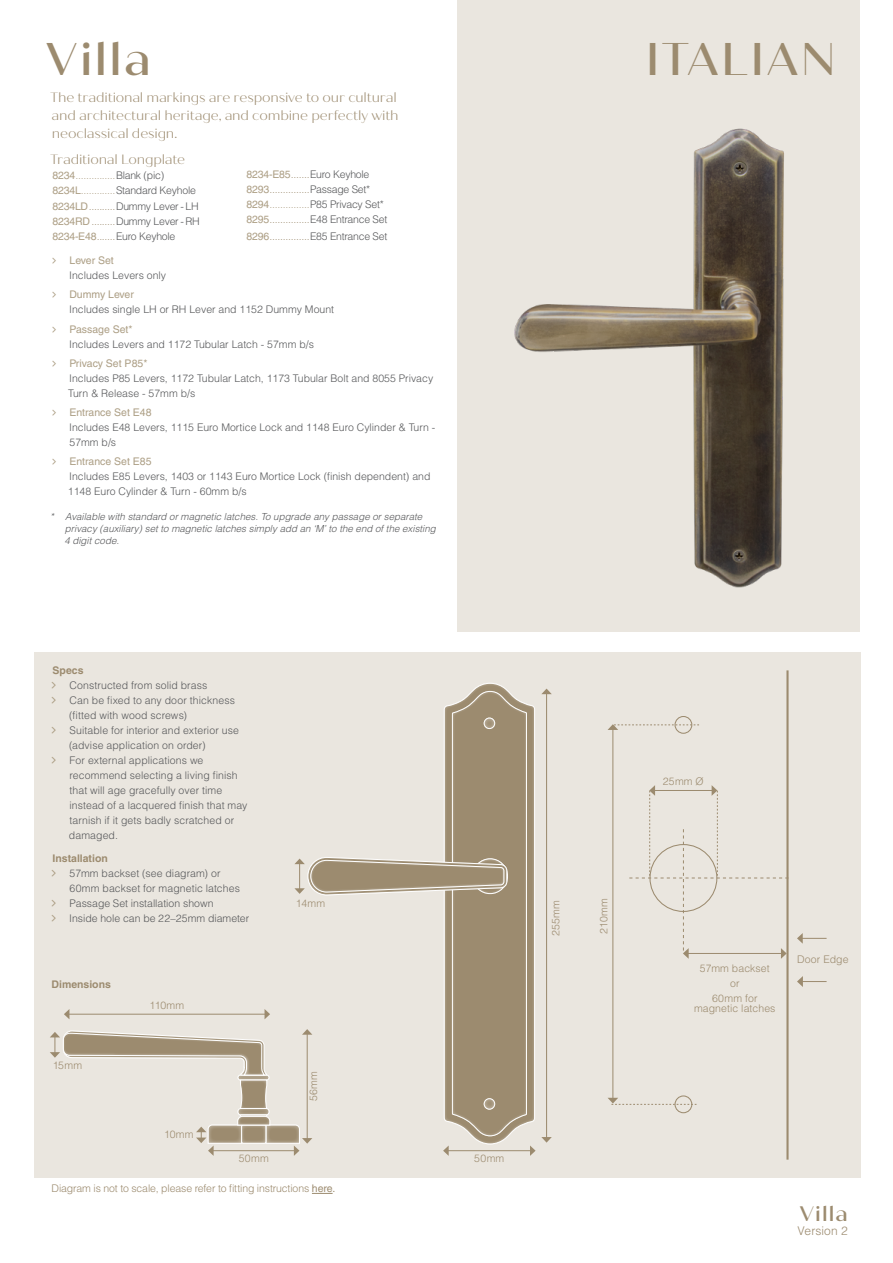
<style>
.page{position:relative;width:893px;height:1263px;background:#fff}
.page>*{position:absolute;margin:0;border:0;box-sizing:border-box;transform-origin:0 0}
.t1{font:500 45.75px "Quiche Sans";letter-spacing:.05em;color:#9c8b6f}
.t2{font:500 21px "Quiche Sans";letter-spacing:.05em;color:#9c8b6f}
.t3{font:300 13.5px/18px "Quiche Sans";letter-spacing:-.015em;color:#9c8b6f}
.t4{font:300 12px "Helvetica LT Std";letter-spacing:.005em;color:#9c8b6f}
.t5{font:300 10.5px/15px "Helvetica LT Std";color:#58595b}
.t6{font:300 10.5px/15px "Helvetica LT Std";letter-spacing:-.025em;color:#58595b}
.t7{font:300 10.5px/14.7px "Helvetica LT Std";color:#9c8b6f;text-align:center}
.t8{font:10.5px "Helvetica LT Std";color:#ac9e84}
.t9{font:300 10.5px "Helvetica LT Std";letter-spacing:-.025em;color:#9c8b6f}
.t10{font:700 10.5px "Helvetica LT Std";color:#9c8b6f}
.t11{font:italic 300 9.75px/12px "Helvetica LT Std";color:#58595b}
.s1{font-weight:400;color:#ac9e84}
.s2{color:#ac9e84}
.s3{color:#9c8b6f}
.s4{color:#58595b}
.s5{font-weight:400}
</style>
<div class="page">
<div style="left:457px;top:0;width:403px;height:632px;background:#eae6df"></div>
<div style="left:34px;top:653px;width:826px;height:525px;background:#eae6df"></div>
<img style="left:514px;top:128px;width:270px;height:460px">
<hr style="left:786px;top:670px;width:3px;height:490px;background:#9c8b6f">
<svg style="left:797px;top:933px;width:30px;height:11px"></svg>
<svg style="left:797px;top:976px;width:30px;height:11px"></svg>
<hr style="left:612px;top:729px;width:1px;height:370px;background:#9c8b6f">
<svg style="left:608px;top:724px;width:91px;height:6px"></svg>
<svg style="left:608px;top:1098px;width:88px;height:7px"></svg>
<svg style="left:629px;top:785px;width:158px;height:174px"></svg>
<div style="left:674px;top:716px;width:18px;height:18px;border:1px solid #9c8b6f;border-radius:50%"></div>
<div style="left:674px;top:1095px;width:18px;height:18px;border:1px solid #9c8b6f;border-radius:50%"></div>
<svg style="left:312px;top:1193px;width:21px;height:1px"></svg>
<svg style="left:50px;top:683px;width:502px;height:473px"></svg>
<h1 class="t1" style="left:45px;top:32px;width:107px">Villa</h1>
<h1 class="t1" style="left:646px;top:32px;width:191px">ITALIAN</h1>
<p class="t3" style="left:50px;top:89px;width:350px">The traditional markings are responsive to our cultural and architectural heritage, and combine perfectly with neoclassical design.</p>
<p class="t3" style="left:50px;top:151px;width:137px">Traditional Longplate</p>
<p class="t6" style="left:53px;top:168px;width:149px"><span class="s1">8234</span><span class="s2">...............</span>Blank (pic)<br><span class="s1">8234L</span><span class="s2">.............</span>Standard Keyhole <span class="s1">8234LD</span><span class="s3">..........</span>Dummy Lever - LH <span class="s1">8234RD</span> <span class="s3">.........</span>Dummy Lever - RH <span class="s1">8234-E48</span><span class="s3">.......</span>Euro Keyhole</p>
<p class="t6" style="left:247px;top:167px;width:142px"><span class="s1">8234-E85</span><span class="s3">.......</span>Euro Keyhole <span class="s1">8293</span><span class="s3">...............</span>Passage Set* <span class="s1">8294</span><span class="s2">...............</span>P85 Privacy Set* <span class="s1">8295</span><span class="s3">...............</span>E48 Entrance Set</p>
<p class="t9" style="left:247px;top:229px;width:142px"><span class="s1">8296</span>...............<span class="s4">E85 Entrance Set</span></p>
<p class="t8" style="left:70px;top:254px;width:46px">Lever Set</p>
<p class="t5" style="left:69px;top:268px;width:98px">Includes Levers only</p>
<p class="t8" style="left:69px;top:289px;width:66px">Dummy Lever</p>
<p class="t5" style="left:69px;top:302px;width:266px">Includes single LH or RH Lever and 1152 Dummy Mount</p>
<p class="t8" style="left:69px;top:323px;width:65px">Passage Set*</p>
<p class="t5" style="left:69px;top:336px;width:246px">Includes Levers and 1172 Tubular Latch - 57mm b/s</p>
<p class="t8" style="left:69px;top:357px;width:79px">Privacy Set P85*</p>
<p class="t5" style="left:68px;top:371px;width:366px">Includes P85 Levers, 1172 Tubular Latch, 1173 Tubular Bolt and 8055 Privacy<br>Turn &amp; Release - 57mm b/s</p>
<p class="t8" style="left:69px;top:406px;width:84px">Entrance Set E48</p>
<p class="t5" style="left:69px;top:420px;width:368px">Includes E48 Levers, 1115 Euro Mortice Lock and 1148 Euro Cylinder &amp; Turn -<br>57mm b/s</p>
<p class="t8" style="left:69px;top:456px;width:84px">Entrance Set E85</p>
<p class="t5" style="left:68px;top:469px;width:364px">Includes E85 Levers, 1403 or 1143 Euro Mortice Lock (finish dependent) and<br>1148 Euro Cylinder &amp; Turn - 60mm b/s</p>
<p class="t11" style="left:64px;top:511px;width:373px;text-indent:-14px">* Available with standard or magnetic latches. To upgrade any passage or separate privacy (auxiliary) set to magnetic latches simply add an ‘M’ to the end of the existing<br>4 digit code.</p>
<p class="t10" style="left:53px;top:664px;width:33px">Specs</p>
<p class="t5" style="left:69px;top:677px;width:180px">Constructed from solid brass<br>Can be fixed to any door thickness (fitted with wood screws)<br>Suitable for interior and exterior use (advise application on order)<br>For external applications we recommend selecting a living finish that will age gracefully over time instead of a lacquered finish that may tarnish if it gets badly scratched or damaged.</p>
<p class="t10" style="left:53px;top:852px;width:57px">Installation</p>
<p class="t5" style="left:69px;top:866px;width:182px">57mm backset (see diagram) or<br>60mm backset for magnetic latches<br>Passage Set installation shown<br>Inside hole can be 22–25mm diameter</p>
<p class="t10" style="left:52px;top:978px;width:61px">Dimensions</p>
<p class="t7" style="left:53px;top:1057px;width:31px">15mm</p>
<p class="t7" style="left:150px;top:998px;width:36px">110mm</p>
<p class="t7" style="left:164px;top:1126px;width:31px">10mm</p>
<p class="t7" style="left:296px;top:896px;width:31px">14mm</p>
<p class="t7" style="left:306px;top:1101px;width:31px;rotate:-90deg">56mm</p>
<p class="t7" style="left:239px;top:1151px;width:32px">50mm</p>
<p class="t7" style="left:474px;top:1151px;width:32px">50mm</p>
<p class="t7" style="left:52px;top:1181px;width:285px">Diagram is not to scale, please refer to fitting instructions <span class="s5">here.</span></p>
<p class="t7" style="left:548px;top:936px;width:37px;rotate:-90deg">255mm</p>
<p class="t7" style="left:596px;top:934px;width:37px;rotate:-90deg">210mm</p>
<p class="t7" style="left:663px;top:773px;width:42px">25mm Ø</p>
<p class="t7" style="left:700px;top:961px;width:71px">57mm backset or<br>60mm for</p>
<p class="t7" style="left:694px;top:1001px;width:83px">magnetic latches</p>
<p class="t7" style="left:797px;top:952px;width:53px">Door Edge</p>
<h2 class="t2" style="left:799px;top:1201px;width:50px">Villa</h2>
<p class="t4" style="left:798px;top:1223px;width:52px">Version 2</p>
</div>
